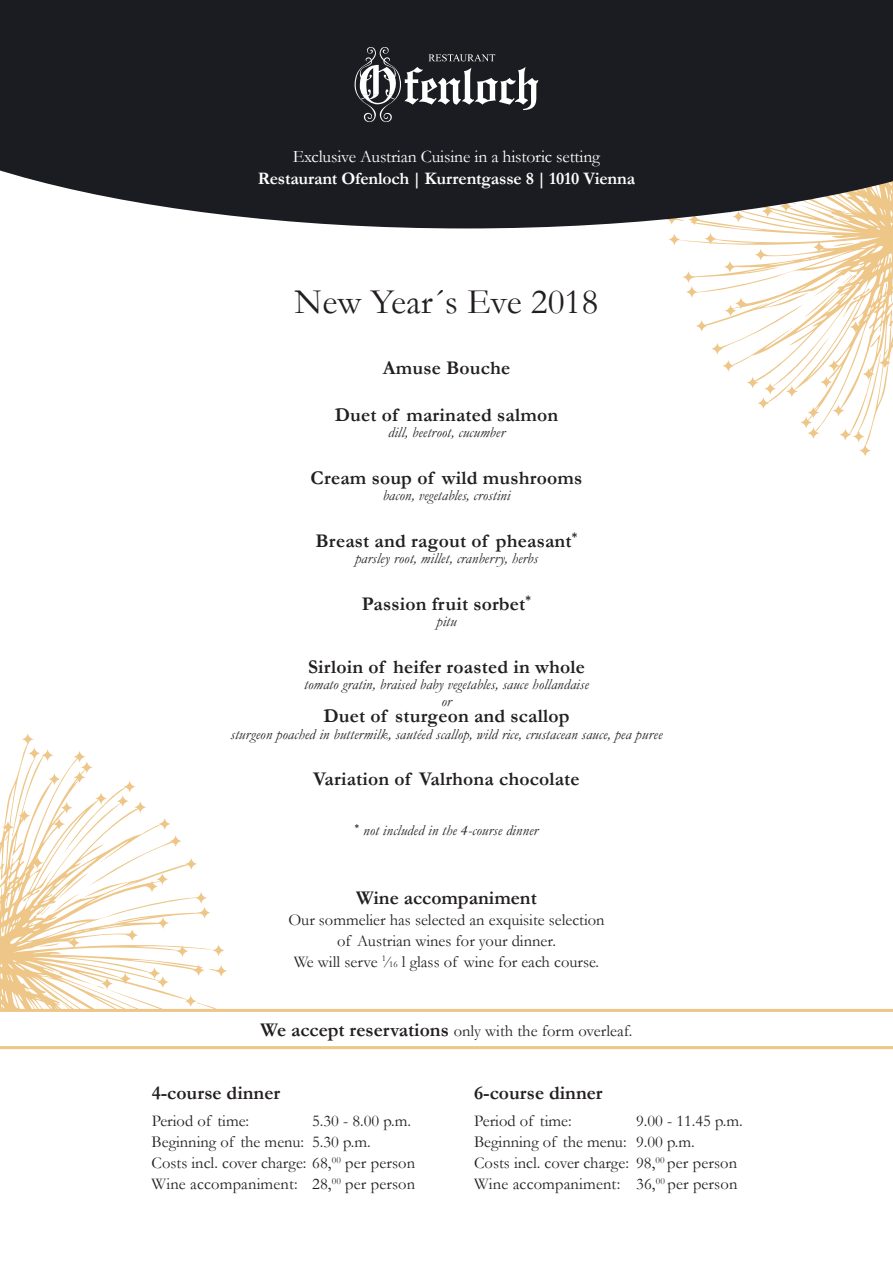
<style>
.page{position:relative;width:893px;height:1263px;background:#fff}
.page>*{position:absolute;margin:0;border:0;box-sizing:border-box;transform-origin:0 0}
.t1{font:36px "Garamond";color:#231f20}
.t2{font:700 19.5px "Garamond";letter-spacing:.01em;color:#231f20}
.t3{font:700 17.7px "Garamond";letter-spacing:-.01em;color:#fff}
.t4{font:17.7px "Garamond";letter-spacing:-.01em;color:#fff}
.t5{font:16.5px/21px "Garamond";color:#231f20}
.t6{font:italic 15px/16.5px "Garamond";letter-spacing:.01em;color:#231f20;text-align:center}
.s1{font-size:9.15px}
.s2{font-weight:700;font-size:19.5px}
</style>
<div class="page">
<svg style="left:0;top:746px;width:214px;height:239px"></svg>
<svg style="left:21px;top:732px;width:14px;height:14px"></svg>
<svg style="left:28px;top:746px;width:13px;height:14px"></svg>
<svg style="left:41px;top:748px;width:13px;height:14px"></svg>
<svg style="left:48px;top:772px;width:13px;height:14px"></svg>
<svg style="left:18px;top:809px;width:13px;height:13px"></svg>
<svg style="left:1px;top:820px;width:14px;height:14px"></svg>
<svg style="left:80px;top:761px;width:14px;height:13px"></svg>
<svg style="left:73px;top:770px;width:13px;height:14px"></svg>
<svg style="left:60px;top:801px;width:13px;height:13px"></svg>
<svg style="left:52px;top:817px;width:14px;height:14px"></svg>
<svg style="left:31px;top:856px;width:13px;height:14px"></svg>
<svg style="left:94px;top:792px;width:14px;height:13px"></svg>
<svg style="left:123px;top:780px;width:13px;height:13px"></svg>
<svg style="left:116px;top:794px;width:14px;height:14px"></svg>
<svg style="left:134px;top:800px;width:13px;height:14px"></svg>
<svg style="left:158px;top:817px;width:13px;height:14px"></svg>
<svg style="left:169px;top:834px;width:13px;height:14px"></svg>
<svg style="left:185px;top:857px;width:13px;height:14px"></svg>
<svg style="left:156px;top:872px;width:13px;height:14px"></svg>
<svg style="left:145px;top:880px;width:14px;height:13px"></svg>
<svg style="left:194px;top:891px;width:14px;height:14px"></svg>
<svg style="left:198px;top:906px;width:13px;height:13px"></svg>
<svg style="left:156px;top:916px;width:14px;height:14px"></svg>
<svg style="left:125px;top:928px;width:14px;height:14px"></svg>
<svg style="left:212px;top:944px;width:13px;height:13px"></svg>
<svg style="left:176px;top:944px;width:13px;height:14px"></svg>
<svg style="left:214px;top:964px;width:14px;height:14px"></svg>
<svg style="left:192px;top:963px;width:13px;height:14px"></svg>
<svg style="left:148px;top:966px;width:13px;height:14px"></svg>
<svg style="left:156px;top:975px;width:14px;height:14px"></svg>
<svg style="left:100px;top:977px;width:14px;height:13px"></svg>
<svg style="left:119px;top:972px;width:13px;height:13px"></svg>
<svg style="left:67px;top:936px;width:14px;height:13px"></svg>
<svg style="left:73px;top:750px;width:13px;height:13px"></svg>
<svg style="left:681px;top:230px;width:212px;height:214px"></svg>
<svg style="left:858px;top:444px;width:14px;height:13px"></svg>
<svg style="left:852px;top:430px;width:13px;height:13px"></svg>
<svg style="left:839px;top:428px;width:13px;height:13px"></svg>
<svg style="left:832px;top:404px;width:13px;height:13px"></svg>
<svg style="left:862px;top:367px;width:13px;height:14px"></svg>
<svg style="left:878px;top:356px;width:14px;height:13px"></svg>
<svg style="left:799px;top:416px;width:14px;height:13px"></svg>
<svg style="left:807px;top:406px;width:13px;height:13px"></svg>
<svg style="left:820px;top:375px;width:13px;height:14px"></svg>
<svg style="left:827px;top:359px;width:14px;height:13px"></svg>
<svg style="left:849px;top:320px;width:13px;height:14px"></svg>
<svg style="left:785px;top:385px;width:14px;height:13px"></svg>
<svg style="left:757px;top:396px;width:13px;height:14px"></svg>
<svg style="left:763px;top:382px;width:14px;height:13px"></svg>
<svg style="left:746px;top:376px;width:13px;height:13px"></svg>
<svg style="left:722px;top:359px;width:13px;height:14px"></svg>
<svg style="left:711px;top:342px;width:13px;height:13px"></svg>
<svg style="left:695px;top:319px;width:13px;height:14px"></svg>
<svg style="left:724px;top:304px;width:13px;height:13px"></svg>
<svg style="left:734px;top:297px;width:14px;height:13px"></svg>
<svg style="left:685px;top:285px;width:14px;height:14px"></svg>
<svg style="left:682px;top:270px;width:13px;height:14px"></svg>
<svg style="left:723px;top:260px;width:14px;height:14px"></svg>
<svg style="left:754px;top:248px;width:13px;height:13px"></svg>
<svg style="left:668px;top:233px;width:13px;height:13px"></svg>
<svg style="left:704px;top:232px;width:13px;height:13px"></svg>
<svg style="left:812px;top:240px;width:14px;height:14px"></svg>
<svg style="left:807px;top:426px;width:13px;height:14px"></svg>
<svg style="left:0;top:0;width:893px;height:230px;background:#2d2e32"></svg>
<svg style="left:355px;top:47px;width:183px;height:75px"></svg>
<svg style="left:0;top:985px;width:893px;height:64px"></svg>
<p class="t4" style="left:293px;top:145px;width:309px">Exclusive Austrian Cuisine in a historic setting</p>
<p class="t3" style="left:258px;top:166px;width:379px">Restaurant Ofenloch | Kurrentgasse 8 | 1010 Vienna</p>
<h1 class="t1" style="left:295px;top:277px;width:305px">New Year´s Eve 2018</h1>
<p class="t2" style="left:383px;top:355px;width:129px">Amuse Bouche</p>
<p class="t2" style="left:335px;top:401px;width:225px">Duet of marinated salmon</p>
<p class="t6" style="left:388px;top:424px;width:118px">dill, beetroot, cucumber</p>
<p class="t2" style="left:311px;top:464px;width:273px">Cream soup of wild mushrooms</p>
<p class="t6" style="left:383px;top:487px;width:129px">bacon, vegetables, crostini</p>
<p class="t2" style="left:316px;top:527px;width:263px">Breast and ragout of pheasant<sup>*</sup></p>
<p class="t6" style="left:355px;top:550px;width:184px">parsley root, millet, cranberry, herbs</p>
<p class="t2" style="left:362px;top:590px;width:171px">Passion fruit sorbet<sup>*</sup></p>
<p class="t6" style="left:436px;top:613px;width:22px">pitu</p>
<p class="t2" style="left:308px;top:653px;width:278px">Sirloin of heifer roasted in whole</p>
<p class="t6" style="left:304px;top:676px;width:286px">tomato gratin, braised baby vegetables, sauce hollandaise or</p>
<p class="t2" style="left:323px;top:703px;width:247px">Duet of sturgeon and scallop</p>
<p class="t6" style="left:231px;top:725px;width:433px">sturgeon poached in buttermilk, sautéed scallop, wild rice, crustacean sauce, pea puree</p>
<p class="t2" style="left:313px;top:766px;width:268px">Variation of Valrhona chocolate</p>
<p class="t6" style="left:355px;top:821px;width:185px"><sup>*</sup> not included in the 4-course dinner</p>
<p class="t2" style="left:356px;top:884px;width:182px">Wine accompaniment</p>
<p class="t5" style="left:288px;top:908px;width:318px;text-align:center">Our sommelier has selected an exquisite selection of Austrian wines for your dinner.<br>We will serve <sup>1</sup>⁄<span class="s1">16</span> l glass of wine for each course.</p>
<p class="t5" style="left:261px;top:1019px;width:373px"><span class="s2">We accept reservations</span> only with the form overleaf.</p>
<p class="t2" style="left:152px;top:1080px;width:130px">4-course dinner</p>
<p class="t5" style="left:152px;top:1110px;width:99px">Period of time:</p>
<p class="t5" style="left:152px;top:1110px;width:265px;text-indent:161px">5.30 - 8.00 p.m.<br>Beginning of the menu: 5.30 p.m.<br>Costs incl. cover charge: 68,<sup>00</sup> per person<br>Wine accompaniment: 28,<sup>00</sup> per person</p>
<p class="t2" style="left:474px;top:1080px;width:130px">6-course dinner</p>
<p class="t5" style="left:474px;top:1110px;width:99px">Period of time:</p>
<p class="t5" style="left:474px;top:1110px;width:270px;text-indent:162px">9.00 - 11.45 p.m.<br>Beginning of the menu: 9.00 p.m.<br>Costs incl. cover charge: 98,<sup>00</sup> per person<br>Wine accompaniment: 36,<sup>00</sup> per person</p>
</div>
